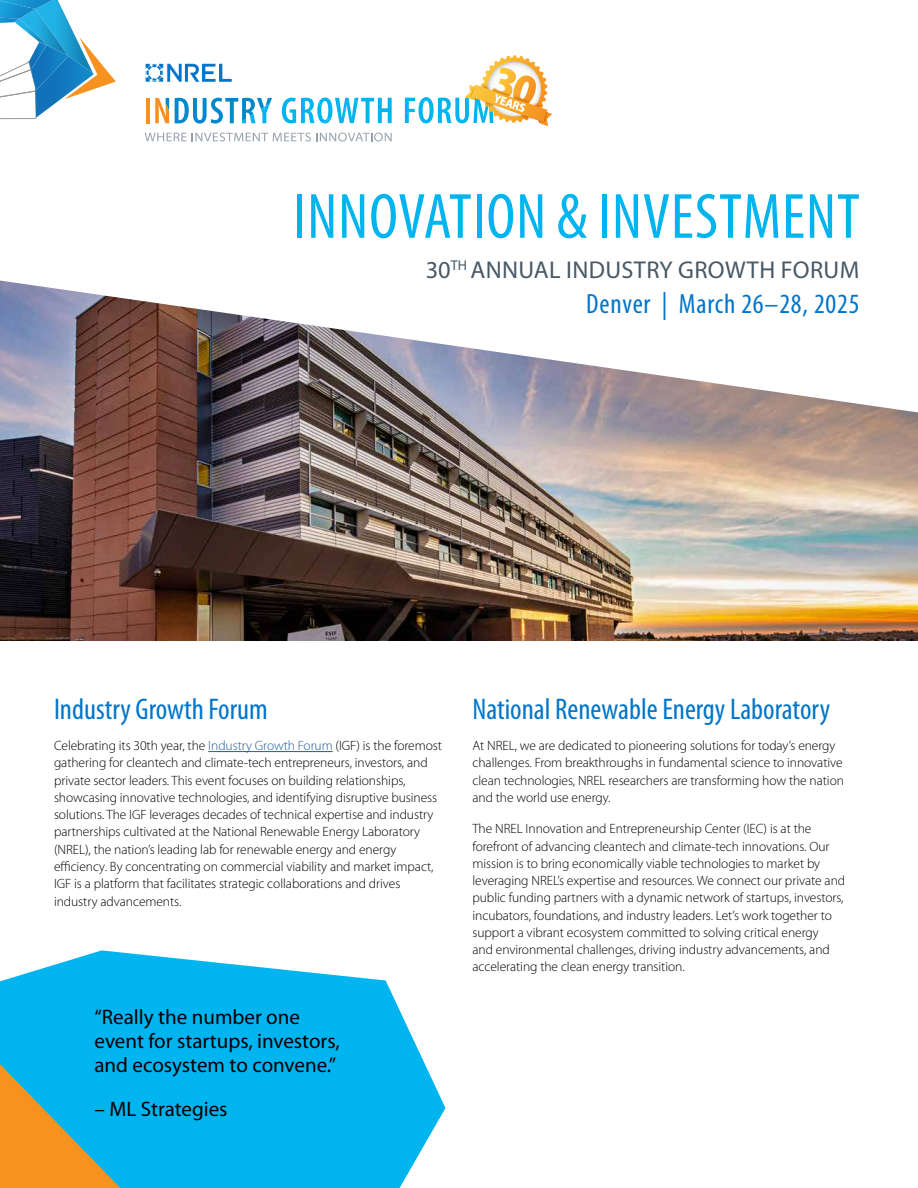
<style>
.page{position:relative;width:918px;height:1188px;background:#fff}
.page>*{position:absolute;margin:0;border:0;box-sizing:border-box;transform-origin:0 0}
.t1{font:condensed 64.5px "Myriad Pro";letter-spacing:.015em;color:#00b5ef}
.t2{font:condensed 30px "Myriad Pro";color:#0075c9}
.t3{font:condensed 27.9px "Myriad Pro";letter-spacing:.03em;color:#0075c9}
.t4{font:24.45px "Myriad Pro";letter-spacing:.015em;color:#485865}
.t5{font:21px/24px "Myriad Pro";color:#000}
.t6{font:300 13.5px/17.2px "Myriad Pro";letter-spacing:-.005em;color:#000}
.s1{color:#215e9e}
</style>
<div class="page">
<img style="left:0;top:281px;width:918px;height:360px">
<hr style="left:208px;top:751px;width:125px;height:1px;background:#215e9e">
<svg style="left:0;top:0;width:116px;height:119px"></svg>
<svg style="left:146px;top:64px;width:86px;height:18px"></svg>
<svg style="left:145px;top:132px;width:247px;height:10px"></svg>
<hr style="left:146px;top:98px;width:4px;height:25px;background:#f7901e">
<svg style="left:155px;top:98px;width:14px;height:25px"></svg>
<svg style="left:175px;top:98px;width:97px;height:26px"></svg>
<svg style="left:282px;top:98px;width:110px;height:26px"></svg>
<svg style="left:405px;top:55px;width:147px;height:71px"></svg>
<svg style="left:0;top:950px;width:446px;height:238px;background:#25bff1"></svg>
<svg style="left:0;top:1064px;width:120px;height:124px;background:#7da385"></svg>
<h1 class="t1" style="left:293px;top:182px;width:568px">INNOVATION &amp; INVESTMENT</h1>
<p class="t4" style="left:426px;top:256px;width:435px">30<sup>TH</sup> ANNUAL INDUSTRY GROWTH FORUM</p>
<p class="t3" style="left:586px;top:289px;width:275px">Denver | March 26–28, 2025</p>
<p class="t2" style="left:54px;top:693px;width:215px">Industry Growth Forum</p>
<p class="t6" style="left:54px;top:737px;width:389px">Celebrating its 30th year, the <span class="s1">Industry Growth Forum</span> (IGF) is the foremost gathering for cleantech and climate-tech entrepreneurs, investors, and private sector leaders. This event focuses on building relationships, showcasing innovative technologies, and identifying disruptive business solutions. The IGF leverages decades of technical expertise and industry partnerships cultivated at the National Renewable Energy Laboratory (NREL), the nation’s leading lab for renewable energy and energy efciency. By concentrating on commercial viability and market impact, IGF is a platform that facilitates strategic collaborations and drives industry advancements.</p>
<p class="t5" style="left:94px;top:1005px;width:247px">“Really the number one event for startups, investors, and ecosystem to convene.”</p>
<p class="t5" style="left:94px;top:1098px;width:135px">– ML Strategies</p>
<p class="t2" style="left:472px;top:693px;width:359px">National Renewable Energy Laboratory</p>
<p class="t6" style="left:472px;top:737px;width:373px">At NREL, we are dedicated to pioneering solutions for today’s energy challenges. From breakthroughs in fundamental science to innovative clean technologies, NREL researchers are transforming how the nation and the world use energy.</p>
<p class="t6" style="left:472px;top:820px;width:374px">The NREL Innovation and Entrepreneurship Center (IEC) is at the forefront of advancing cleantech and climate-tech innovations. Our mission is to bring economically viable technologies to market by leveraging NREL’s expertise and resources. We connect our private and public funding partners with a dynamic network of startups, investors, incubators, foundations, and industry leaders. Let’s work together to support a vibrant ecosystem committed to solving critical energy<br>and environmental challenges, driving industry advancements, and accelerating the clean energy transition.</p>
</div>
